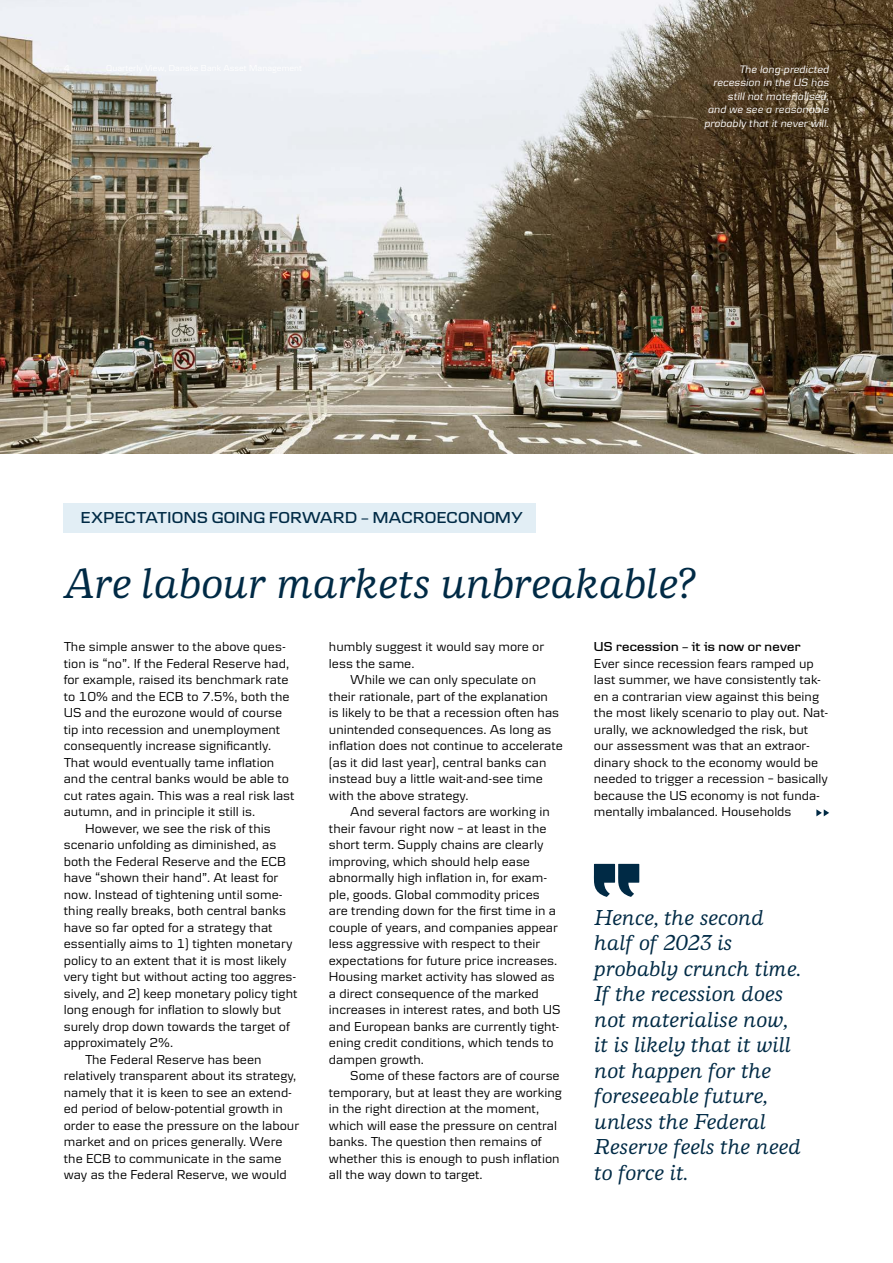
<style>
.page{position:relative;width:893px;height:1263px;background:#fff}
.page>*{position:absolute;margin:0;border:0;box-sizing:border-box;transform-origin:0 0}
.t1{font:italic 500 45px "Danske Human";letter-spacing:-.005em;color:#002a45}
.t2{font:italic 500 22.5px/25.5px "Danske Human";color:#002a45}
.t3{font:600 16.5px "Danske Headline";letter-spacing:.025em;color:#002a45}
.t4{font:13.5px/16.5px "Danske Textv 2";color:#000}
.t5{font:600 13.5px "Danske Headline";letter-spacing:.02em;color:#000}
.t6{font:italic 11.25px/13.5px "Danske Textv 2";color:#fff;text-align:right}
</style>
<div class="page">
<img style="left:0;top:0;width:893px;height:453px">
<svg style="left:593px;top:864px;width:46px;height:33px"></svg>
<svg style="left:816px;top:809px;width:13px;height:7px"></svg>
<div style="left:64px;top:503px;width:472px;height:29px;background:#e2eef5"></div>
<p class="t6" style="left:705px;top:62px;width:126px">The long-predicted recession in the US has still not materialised,<br>and we see a reasonable probably that it never will.</p>
<p class="t3" style="left:81px;top:508px;width:443px">EXPECTATIONS GOING FORWARD – MACROECONOMY</p>
<h1 class="t1" style="left:64px;top:558px;width:633px">Are labour markets unbreakable?</h1>
<p class="t4" style="left:64px;top:638px;width:224px">The simple answer to the above ques-</p>
<p class="t4" style="left:64px;top:655px;width:227px">tion is “no”. If the Federal Reserve had,</p>
<p class="t4" style="left:64px;top:671px;width:226px">for example, raised its benchmark rate</p>
<p class="t4" style="left:64px;top:688px;width:227px">to 10% and the ECB to 7.5%, both the</p>
<p class="t4" style="left:64px;top:704px;width:220px">US and the eurozone would of course</p>
<p class="t4" style="left:64px;top:721px;width:218px">tip into recession and unemployment</p>
<p class="t4" style="left:64px;top:737px;width:209px">consequently increase significantly.</p>
<p class="t4" style="left:64px;top:754px;width:212px">That would eventually tame inflation</p>
<p class="t4" style="left:64px;top:770px;width:227px">and the central banks would be able to</p>
<p class="t4" style="left:64px;top:787px;width:232px">cut rates again. This was a real risk last</p>
<p class="t4" style="left:64px;top:803px;width:193px">autumn, and in principle it still is.</p>
<p class="t4" style="left:85px;top:820px;width:187px">However, we see the risk of this</p>
<p class="t4" style="left:64px;top:836px;width:214px">scenario unfolding as diminished, as</p>
<p class="t4" style="left:64px;top:853px;width:224px">both the Federal Reserve and the ECB</p>
<p class="t4" style="left:64px;top:869px;width:216px">have “shown their hand”. At least for</p>
<p class="t4" style="left:64px;top:886px;width:220px">now. Instead of tightening until some-</p>
<p class="t4" style="left:64px;top:902px;width:224px">thing really breaks, both central banks</p>
<p class="t4" style="left:64px;top:919px;width:210px">have so far opted for a strategy that</p>
<p class="t4" style="left:64px;top:935px;width:230px">essentially aims to 1) tighten monetary</p>
<p class="t4" style="left:64px;top:952px;width:224px">policy to an extent that it is most likely</p>
<p class="t4" style="left:64px;top:968px;width:234px">very tight but without acting too aggres-</p>
<p class="t4" style="left:64px;top:985px;width:235px">sively, and 2) keep monetary policy tight</p>
<p class="t4" style="left:64px;top:1001px;width:219px">long enough for inflation to slowly but</p>
<p class="t4" style="left:64px;top:1018px;width:228px">surely drop down towards the target of</p>
<p class="t4" style="left:64px;top:1034px;width:111px">approximately 2%.</p>
<p class="t4" style="left:85px;top:1051px;width:178px">The Federal Reserve has been</p>
<p class="t4" style="left:64px;top:1067px;width:234px">relatively transparent about its strategy,</p>
<p class="t4" style="left:64px;top:1084px;width:230px">namely that it is keen to see an extend-</p>
<p class="t4" style="left:64px;top:1100px;width:221px">ed period of below-potential growth in</p>
<p class="t4" style="left:64px;top:1117px;width:237px">order to ease the pressure on the labour</p>
<p class="t4" style="left:64px;top:1133px;width:220px">market and on prices generally. Were</p>
<p class="t4" style="left:64px;top:1150px;width:219px">the ECB to communicate in the same</p>
<p class="t4" style="left:64px;top:1166px;width:224px">way as the Federal Reserve, we would</p>
<p class="t4" style="left:329px;top:638px;width:217px">humbly suggest it would say more or less the same.</p>
<p class="t4" style="left:329px;top:671px;width:235px;text-indent:21px">While we can only speculate on their rationale, part of the explanation<br>is likely to be that a recession often has unintended consequences. As long as inflation does not continue to accelerate (as it did last year), central banks can instead buy a little wait-and-see time with the above strategy.</p>
<p class="t4" style="left:329px;top:803px;width:233px;text-indent:21px">And several factors are working in their favour right now – at least in the short term. Supply chains are clearly improving, which should help ease abnormally high inflation in, for exam&shy;ple, goods. Global commodity prices are trending down for the first time in a couple of years, and companies appear less aggressive with respect to their expectations for future price increases.<br>Housing market activity has slowed as a direct consequence of the marked increases in interest rates, and both US and European banks are currently tight&shy;ening credit conditions, which tends to dampen growth.</p>
<p class="t4" style="left:329px;top:1067px;width:234px;text-indent:21px">Some of these factors are of course temporary, but at least they are working in the right direction at the moment, which will ease the pressure on central banks. The question then remains of whether this is enough to push inflation all the way down to target.</p>
<p class="t5" style="left:594px;top:639px;width:208px">US recession – it is now or never</p>
<p class="t4" style="left:594px;top:655px;width:236px">Ever since recession fears ramped up last summer, we have consistently tak&shy;en a contrarian view against this being the most likely scenario to play out. Nat&shy;urally, we acknowledged the risk, but our assessment was that an extraor&shy;dinary shock to the economy would be needed to trigger a recession – basically because the US economy is not funda&shy;mentally imbalanced. Households</p>
<h2 class="t2" style="left:595px;top:905px;width:208px">Hence, the second half of 2023 is probably crunch time.<br>If the recession does not materialise now, it is likely that it will not happen for the foreseeable future, unless the Federal<br>Reserve feels the need to force it.</h2>
</div>
